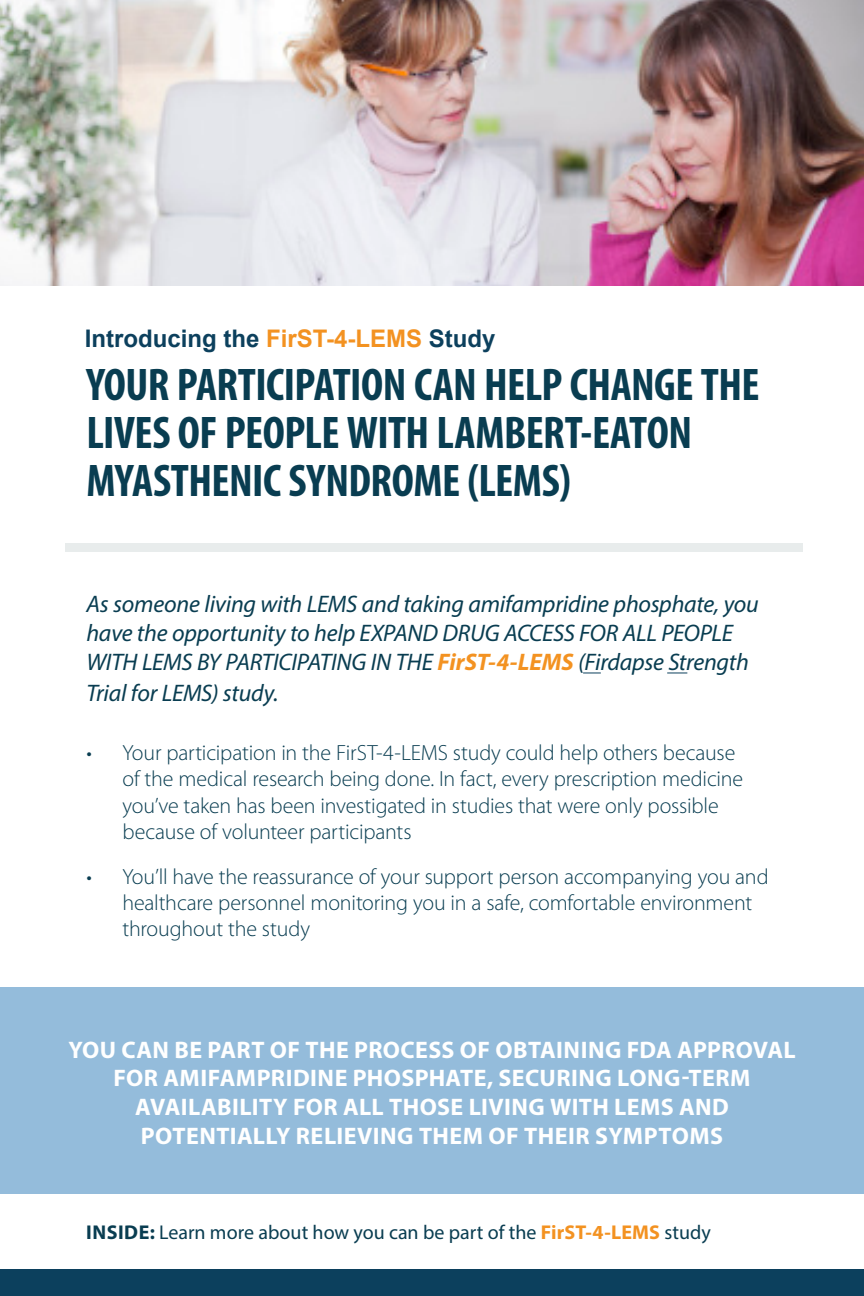
<style>
.page{position:relative;width:864px;height:1296px;background:#fff}
.page>*{position:absolute;margin:0;border:0;box-sizing:border-box;transform-origin:0 0}
.t1{font:700 condensed 46px/48px "Myriad Pro";letter-spacing:-.01em;color:#093d51}
.t2{font:700 24.2px "Arial";color:#0c405d}
.t3{font:italic 24px/28.8px "Myriad Pro";letter-spacing:-.01em;color:#093d51}
.t4{font:700 24px/28.8px "Myriad Pro";letter-spacing:.015em;color:#fff;text-align:center}
.t5{font:300 22px/26.4px "Myriad Pro";letter-spacing:-.01em;color:#093d51}
.t6{font:20px "Myriad Pro";color:#093d51}
.s1{color:#f39221}
.s2{font-weight:700;color:#f39221}
.s3{font-weight:700}
</style>
<div class="page">
<div style="left:0;top:1269px;width:864px;height:27px;background:#0c405d"></div>
<div style="left:0;top:988px;width:864px;height:206px;background:#94bcdb"></div>
<div style="left:65px;top:543px;width:738px;height:8px;background:#e8ecec"></div>
<svg style="left:583px;top:672px;width:18px;height:1px"></svg>
<svg style="left:667px;top:672px;width:20px;height:1px"></svg>
<img style="left:1px;top:0;width:863px;height:286px">
<img style="left:0;top:0;width:1px;height:286px">
<p class="t2" style="left:85px;top:326px;width:412px">Introducing the <span class="s1">FirST-4-LEMS</span> Study</p>
<h1 class="t1" style="left:86px;top:360px;width:675px">YOUR PARTICIPATION CAN HELP CHANGE THE<br>LIVES OF PEOPLE WITH LAMBERT-EATON<br>MYASTHENIC SYNDROME (LEMS)</h1>
<p class="t3" style="left:86px;top:589px;width:674px">As someone living with LEMS and taking amifampridine phosphate, you have the opportunity to help EXPAND DRUG ACCESS FOR ALL PEOPLE<br>WITH LEMS BY PARTICIPATING IN THE <span class="s2">FirST-4-LEMS</span> (Firdapse Strength</p>
<p class="t3" style="left:86px;top:678px;width:194px">Trial for LEMS) study.</p>
<p class="t5" style="left:122px;top:739px;width:622px;text-indent:-36px">• Your participation in the FirST-4-LEMS study could help others because of the medical research being done. In fact, every prescription medicine you’ve taken has been investigated in studies that were only possible because of volunteer participants</p>
<p class="t5" style="left:122px;top:863px;width:648px;text-indent:-36px">• You’ll have the reassurance of your support person accompanying you and healthcare personnel monitoring you in a safe, comfortable environment throughout the study</p>
<p class="t4" style="left:68px;top:1034px;width:729px">YOU CAN BE PART OF THE PROCESS OF OBTAINING FDA APPROVAL FOR AMIFAMPRIDINE PHOSPHATE, SECURING LONG-TERM AVAILABILITY FOR ALL THOSE LIVING WITH LEMS AND POTENTIALLY RELIEVING THEM OF THEIR SYMPTOMS</p>
<p class="t6" style="left:86px;top:1220px;width:626px"><span class="s3">INSIDE:</span> Learn more about how you can be part of the <span class="s2">FirST-4-LEMS</span> study</p>
</div>
